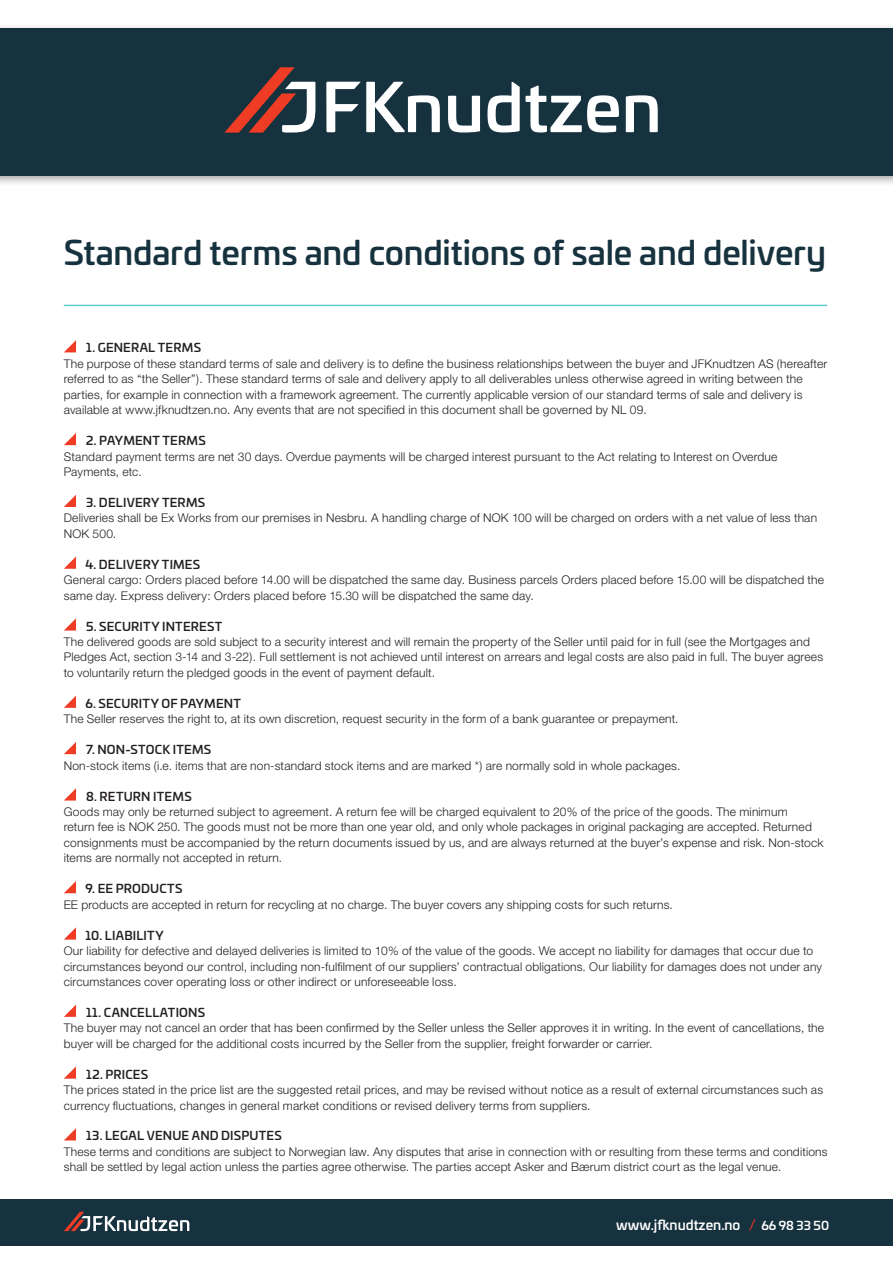
<style>
.page{position:relative;width:893px;height:1263px;background:#fff}
.page>*{position:absolute;margin:0;border:0;box-sizing:border-box;transform-origin:0 0}
.Heading__2{font:500 33px "Univia Pro";letter-spacing:-.005em;color:#17323f}
.t1{font:500 13.5px "Univia Pro";color:#fff}
.Heading__3{font:300 12px/15.5px "Helvetica Neue";letter-spacing:.015em;color:#231f20}
.Heading__3-2{font:500 12px "Univia Pro";letter-spacing:.02em;color:#231f20}
.s1{color:#ef3522}
.s2{font-size:12px}
</style>
<div class="page">
<div style="left:0;top:23px;width:893px;height:164px;background:#231f20;opacity:.4"></div>
<div style="left:0;top:28px;width:893px;height:148px;background:#17323f"></div>
<svg style="left:326px;top:82px;width:114px;height:50px"></svg>
<svg style="left:448px;top:96px;width:32px;height:36px"></svg>
<svg style="left:487px;top:82px;width:33px;height:50px"></svg>
<svg style="left:526px;top:85px;width:93px;height:47px"></svg>
<svg style="left:626px;top:95px;width:32px;height:37px"></svg>
<svg style="left:224px;top:67px;width:91px;height:66px"></svg>
<hr style="left:64px;top:305px;width:763px;height:1px;background:#3cc0c4">
<svg style="left:64px;top:340px;width:12px;height:12px"></svg>
<svg style="left:64px;top:433px;width:12px;height:12px"></svg>
<svg style="left:64px;top:495px;width:12px;height:12px"></svg>
<svg style="left:64px;top:556px;width:12px;height:13px"></svg>
<svg style="left:64px;top:618px;width:12px;height:12px"></svg>
<svg style="left:64px;top:696px;width:12px;height:12px"></svg>
<svg style="left:64px;top:742px;width:12px;height:12px"></svg>
<svg style="left:64px;top:788px;width:12px;height:12px"></svg>
<svg style="left:64px;top:881px;width:12px;height:12px"></svg>
<svg style="left:64px;top:927px;width:12px;height:12px"></svg>
<svg style="left:64px;top:1005px;width:12px;height:12px"></svg>
<svg style="left:64px;top:1066px;width:12px;height:13px"></svg>
<svg style="left:64px;top:1128px;width:12px;height:12px"></svg>
<div style="left:0;top:1199px;width:893px;height:47px;background:#17323f"></div>
<svg style="left:64px;top:1212px;width:125px;height:19px"></svg>
<p class="Heading__2" style="left:64px;top:227px;width:764px">Standard terms and conditions of sale and delivery</p>
<p class="Heading__3-2" style="left:86px;top:339px;width:116px">1. GENERAL TERMS</p>
<p class="Heading__3" style="left:64px;top:356px;width:765px">The purpose of these standard terms of sale and delivery is to define the business relationships between the buyer and JFKnudtzen AS (hereafter referred to as “the Seller”). These standard terms of sale and delivery apply to all deliverables unless otherwise agreed in writing between the parties, for example in connection with a framework agreement. The currently applicable version of our standard terms of sale and delivery is available at www.jfknudtzen.no. Any events that are not specified in this document shall be governed by NL 09.</p>
<p class="Heading__3-2" style="left:86px;top:431px;width:121px">2. PAYMENT TERMS</p>
<p class="Heading__3" style="left:64px;top:448px;width:715px">Standard payment terms are net 30 days. Overdue payments will be charged interest pursuant to the Act relating to Interest on Overdue<br>Payments, etc.</p>
<p class="Heading__3-2" style="left:86px;top:493px;width:120px">3. DELIVERY TERMS</p>
<p class="Heading__3" style="left:64px;top:510px;width:755px">Deliveries shall be Ex Works from our premises in Nesbru. A handling charge of NOK 100 will be charged on orders with a net value of less than<br>NOK 500.</p>
<p class="Heading__3-2" style="left:85px;top:555px;width:116px">4. DELIVERY TIMES</p>
<p class="Heading__3" style="left:64px;top:572px;width:762px">General cargo: Orders placed before 14.00 will be dispatched the same day. Business parcels Orders placed before 15.00 will be dispatched the same day. Express delivery: Orders placed before 15.30 will be dispatched the same day.</p>
<p class="Heading__3-2" style="left:86px;top:617px;width:138px">5. SECURITY INTEREST</p>
<p class="Heading__3" style="left:64px;top:634px;width:761px">The delivered goods are sold subject to a security interest and will remain the property of the Seller until paid for in full (see the Mortgages and<br>Pledges Act, section 3-14 and 3-22). Full settlement is not achieved until interest on arrears and legal costs are also paid in full. The buyer agrees to voluntarily return the pledged goods in the event of payment default.</p>
<p class="Heading__3-2" style="left:85px;top:694px;width:157px">6. SECURITY OF PAYMENT</p>
<p class="Heading__3" style="left:64px;top:711px;width:616px">The Seller reserves the right to, at its own discretion, request security in the form of a bank guarantee or prepayment.</p>
<p class="Heading__3-2" style="left:86px;top:740px;width:127px">7. NON-STOCK ITEMS</p>
<p class="Heading__3" style="left:64px;top:757px;width:618px">Non-stock items (i.e. items that are non-standard stock items and are marked *) are normally sold in whole packages.</p>
<p class="Heading__3-2" style="left:86px;top:787px;width:107px">8. RETURN ITEMS</p>
<p class="Heading__3" style="left:64px;top:804px;width:761px">Goods may only be returned subject to agreement. A return fee will be charged equivalent to 20% of the price of the goods. The minimum<br>return fee is NOK 250. The goods must not be more than one year old, and only whole packages in original packaging are accepted. Returned consignments must be accompanied by the return documents issued by us, and are always returned at the buyer’s expense and risk. Non-stock items are normally not accepted in return.</p>
<p class="Heading__3-2" style="left:85px;top:879px;width:98px">9. EE PRODUCTS</p>
<p class="Heading__3" style="left:64px;top:896px;width:611px">EE products are accepted in return for recycling at no charge. The buyer covers any shipping costs for such returns.</p>
<p class="Heading__3-2" style="left:85px;top:926px;width:80px">10. LIABILITY</p>
<p class="Heading__3" style="left:64px;top:943px;width:760px">Our liability for defective and delayed deliveries is limited to 10% of the value of the goods. We accept no liability for damages that occur due to circumstances beyond our control, including non-fulfilment of our suppliers’ contractual obligations. Our liability for damages does not under any circumstances cover operating loss or other indirect or unforeseeable loss.</p>
<p class="Heading__3-2" style="left:86px;top:1003px;width:120px">11. CANCELLATIONS</p>
<p class="Heading__3" style="left:64px;top:1020px;width:762px">The buyer may not cancel an order that has been confirmed by the Seller unless the Seller approves it in writing. In the event of cancellations, the buyer will be charged for the additional costs incurred by the Seller from the supplier, freight forwarder or carrier.</p>
<p class="Heading__3-2" style="left:86px;top:1065px;width:63px">12. PRICES</p>
<p class="Heading__3" style="left:64px;top:1082px;width:761px">The prices stated in the price list are the suggested retail prices, and may be revised without notice as a result of external circumstances such as currency fluctuations, changes in general market conditions or revised delivery terms from suppliers.</p>
<p class="Heading__3-2" style="left:86px;top:1127px;width:197px">13. LEGAL VENUE AND DISPUTES</p>
<p class="Heading__3" style="left:64px;top:1144px;width:765px">These terms and conditions are subject to Norwegian law. Any disputes that arise in connection with or resulting from these terms and conditions shall be settled by legal action unless the parties agree otherwise. The parties accept Asker and Bærum district court as the legal venue.</p>
<p class="t1" style="left:616px;top:1214px;width:214px">www.jfknudtzen.no <span class="s1">/</span> <span class="s2">66 98 33 50</span></p>
</div>
